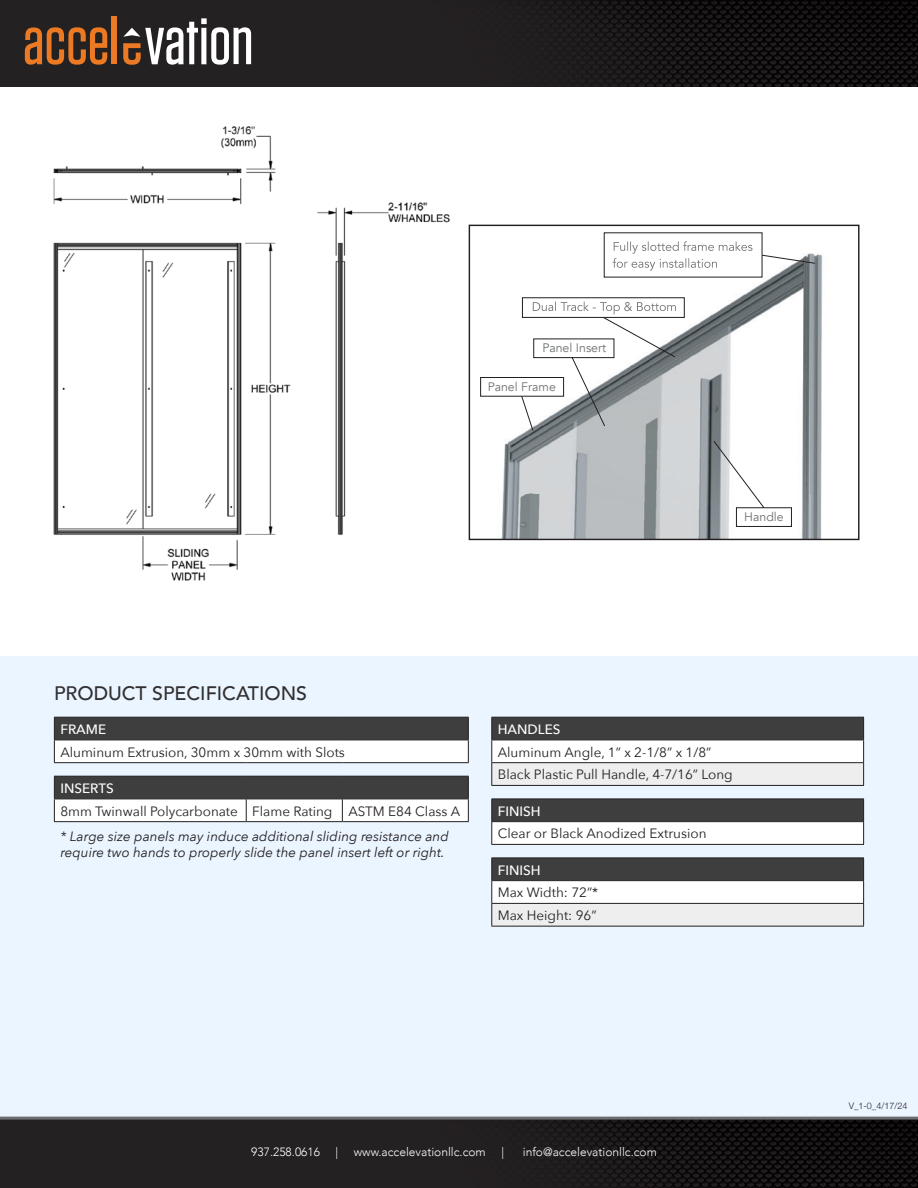
<style>
.page{position:relative;width:918px;height:1188px;background:#fff}
.page>*{position:absolute;margin:0;border:0;box-sizing:border-box;transform-origin:0 0}
.t1{font:500 19.5px "Avenir";color:#312f30}
.t2{font:13.5px "Avenir Next";color:#231f20}
.t3{font:italic 13.5px/16.2px "Avenir Next";color:#231f20}
.t4{font:500 13.5px "Avenir Next";color:#fff}
.t5{font:12.3px "Avenir";color:#6d7072}
.t6{font:300 12px "Avenir";color:#fff}
.t7{font:300 9px "Helvetica Neue";color:#231f20}
</style>
<div class="page">
<div style="left:0;top:657px;width:918px;height:531px;background:#ebf5ff"></div>
<img style="left:0;top:1120px;width:918px;height:68px">
<img style="left:0;top:0;width:918px;height:86px">
<svg style="left:25px;top:27px;width:82px;height:38px;background:#874c22"></svg>
<div style="left:112px;top:16px;width:5px;height:48px;background:#ec7923"></div>
<svg style="left:123px;top:18px;width:128px;height:47px"></svg>
<svg style="left:54px;top:717px;width:415px;height:104px;background:#a2a3a4"></svg>
<hr style="left:54px;top:762px;width:192px;height:1px;background:#231f20">
<hr style="left:246px;top:762px;width:96px;height:1px;background:#231f20">
<hr style="left:342px;top:762px;width:127px;height:1px;background:#231f20">
<hr style="left:54px;top:821px;width:192px;height:1px;background:#231f20">
<hr style="left:246px;top:821px;width:96px;height:1px;background:#231f20">
<hr style="left:342px;top:821px;width:127px;height:1px;background:#231f20">
<hr style="left:0;top:1117px;width:918px;height:3px;background:#6c6d70">
<img style="left:53px;top:126px;width:422px;height:455px">
<img style="left:471px;top:227px;width:352px;height:311px">
<div style="left:469px;top:225px;width:391px;height:315px;border:1px solid #231f20"></div>
<div style="left:480px;top:377px;width:84px;height:20px;border:1px solid #231f20"></div>
<svg style="left:521px;top:241px;width:295px;height:286px"></svg>
<div style="left:492px;top:718px;width:371px;height:22px;background:#3e3e3f"></div>
<div style="left:492px;top:741px;width:371px;height:21px;background:#fff"></div>
<svg style="left:492px;top:763px;width:372px;height:163px"></svg>
<hr style="left:491px;top:717px;width:373px;height:1px;background:#231f20">
<hr style="left:491px;top:740px;width:373px;height:1px;background:#231f20">
<svg style="left:491px;top:718px;width:1px;height:67px"></svg>
<svg style="left:863px;top:718px;width:1px;height:67px"></svg>
<hr style="left:491px;top:799px;width:373px;height:1px;background:#231f20">
<hr style="left:491px;top:821px;width:373px;height:1px;background:#231f20">
<svg style="left:491px;top:799px;width:1px;height:45px"></svg>
<svg style="left:863px;top:799px;width:1px;height:45px"></svg>
<hr style="left:491px;top:858px;width:373px;height:1px;background:#231f20">
<hr style="left:491px;top:880px;width:373px;height:1px;background:#231f20">
<svg style="left:491px;top:858px;width:1px;height:68px"></svg>
<svg style="left:863px;top:858px;width:1px;height:68px"></svg>
<hr style="left:491px;top:762px;width:373px;height:1px;background:#231f20">
<hr style="left:491px;top:785px;width:373px;height:1px;background:#231f20">
<hr style="left:491px;top:844px;width:373px;height:1px;background:#231f20">
<hr style="left:491px;top:903px;width:373px;height:1px;background:#231f20">
<hr style="left:491px;top:926px;width:373px;height:1px;background:#231f20">
<p class="t5" style="left:542px;top:341px;width:65px">Panel Insert</p>
<p class="t5" style="left:488px;top:379px;width:70px">Panel Frame</p>
<p class="t5" style="left:744px;top:509px;width:41px">Handle</p>
<p class="t1" style="left:54px;top:676px;width:255px">PRODUCT SPECIFICATIONS</p>
<p class="t4" style="left:60px;top:718px;width:47px">FRAME</p>
<p class="t2" style="left:60px;top:741px;width:286px">Aluminum Extrusion, 30mm x 30mm with Slots</p>
<p class="t4" style="left:60px;top:777px;width:55px">INSERTS</p>
<p class="t2" style="left:60px;top:800px;width:179px">8mm Twinwall Polycarbonate</p>
<p class="t2" style="left:252px;top:800px;width:82px">Flame Rating</p>
<p class="t2" style="left:348px;top:800px;width:113px">ASTM E84 Class A</p>
<p class="t3" style="left:60px;top:828px;width:390px">* Large size panels may induce additional sliding resistance and require two hands to properly slide the panel insert left or right.</p>
<p class="t4" style="left:498px;top:718px;width:64px">HANDLES</p>
<p class="t2" style="left:498px;top:741px;width:215px">Aluminum Angle, 1” x 2-1/8” x 1/8”</p>
<p class="t2" style="left:498px;top:763px;width:237px">Black Plastic Pull Handle, 4-7/16” Long</p>
<p class="t4" style="left:498px;top:799px;width:44px">FINISH</p>
<p class="t2" style="left:498px;top:822px;width:210px">Clear or Black Anodized Extrusion</p>
<p class="t4" style="left:498px;top:858px;width:44px">FINISH</p>
<p class="t2" style="left:498px;top:881px;width:102px">Max Width: 72”*</p>
<p class="t2" style="left:498px;top:904px;width:100px">Max Height: 96”</p>
<p class="t6" style="left:251px;top:1145px;width:70px">937.258.0616</p>
<p class="t6" style="left:336px;top:1145px;width:4px">|</p>
<p class="t6" style="left:354px;top:1145px;width:134px">www.accelevationllc.com</p>
<p class="t6" style="left:501px;top:1145px;width:4px">|</p>
<p class="t6" style="left:523px;top:1145px;width:136px">info@accelevationllc.com</p>
<p class="t7" style="left:849px;top:1099px;width:60px">V_1-0_4/17/24</p>
</div>
